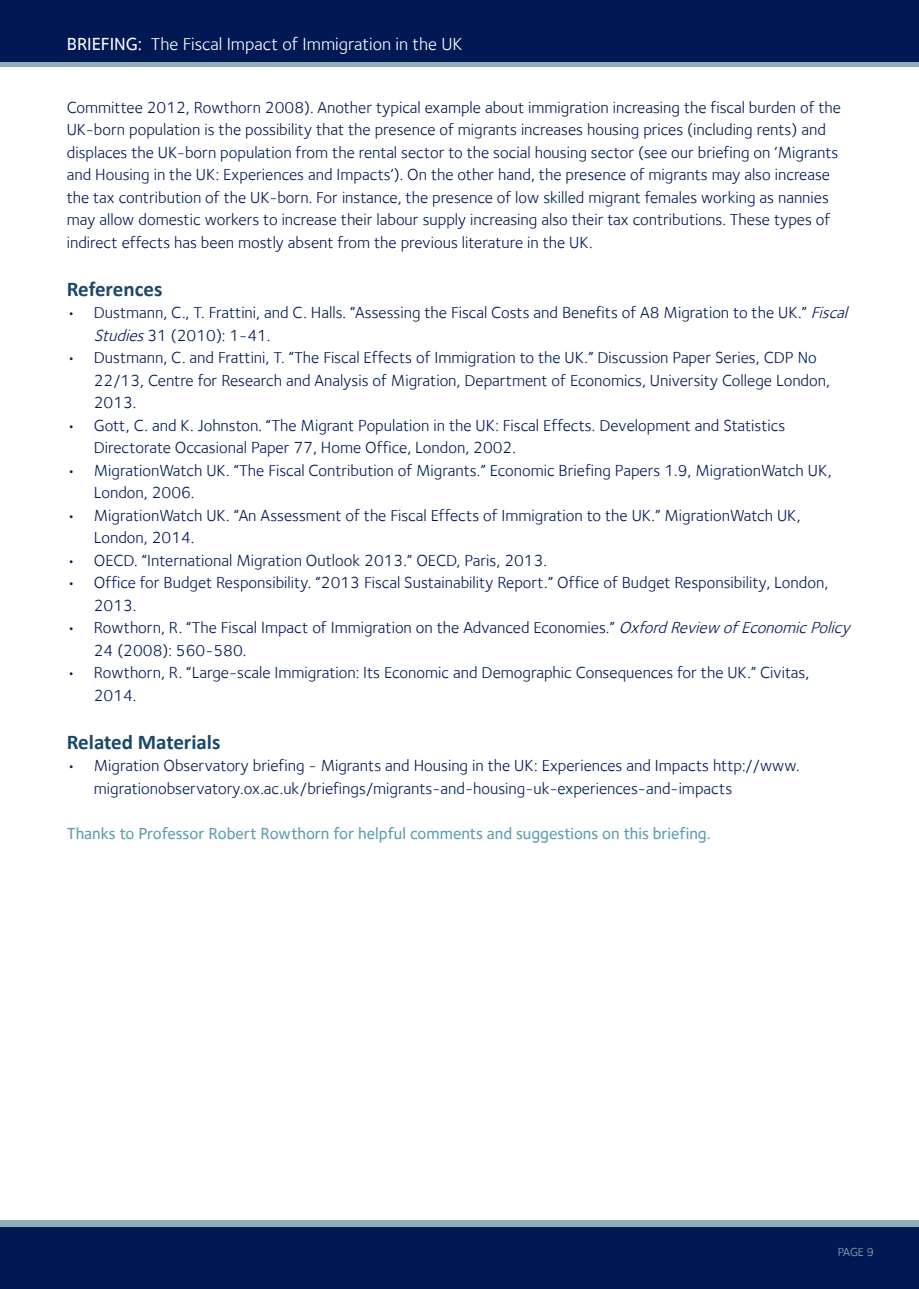
<style>
.page{position:relative;width:919px;height:1289px;background:#fff}
.page>*{position:absolute;margin:0;border:0;box-sizing:border-box;transform-origin:0 0}
.t1{font:700 21px "Calibri";color:#1c476b}
.t2{font:18px "Foundry Sterling";color:#fff}
.Body{font:16.5px/22.5px "Foundry Sterling";color:#001954}
.Highlight{font:500 16.5px "Foundry Sterling";color:#5c9baf}
.t3{font:12px "Foundry Sterling";color:#90aeb8}
.s1{font-weight:500}
.s2{font-style:italic}
</style>
<div class="page">
<div style="left:0;top:1226px;width:918px;height:62px;background:#001954"></div>
<div style="left:0;top:0;width:918px;height:63px;background:#001954"></div>
<hr style="left:0;top:63px;width:918px;height:4px;background:#90aeb8">
<div style="left:0;top:1219px;width:918px;height:7px;background:#90aeb8"></div>
<p class="t2" style="left:67px;top:34px;width:397px"><span class="s1">BRIEFING:</span> The Fiscal Impact of Immigration in the UK</p>
<p class="Body" style="left:67px;top:96px;width:775px">Committee 2012, Rowthorn 2008). Another typical example about immigration increasing the fiscal burden of the UK-born population is the possibility that the presence of migrants increases housing prices (including rents) and displaces the UK-born population from the rental sector to the social housing sector (see our briefing on ‘Migrants and Housing in the UK: Experiences and Impacts’). On the other hand, the presence of migrants may also increase the tax contribution of the UK-born. For instance, the presence of low skilled migrant females working as nannies may allow domestic workers to increase their labour supply increasing also their tax contributions. These types of indirect effects has been mostly absent from the previous literature in the UK.</p>
<h1 class="t1" style="left:67px;top:275px;width:97px">References</h1>
<p class="Body" style="left:94px;top:301px;width:760px;text-indent:-27px">• Dustmann, C., T. Frattini, and C. Halls. “Assessing the Fiscal Costs and Benefits of A8 Migration to the UK.” <span class="s2">Fiscal<br>Studies</span>31 (2010): 1-41.</p>
<p class="Body" style="left:94px;top:346px;width:737px;text-indent:-27px">• Dustmann, C. and Frattini, T. “The Fiscal Effects of Immigration to the UK.” Discussion Paper Series, CDP No<br>22/13, Centre for Research and Analysis of Migration, Department of Economics, University College London,<br>2013.</p>
<p class="Body" style="left:94px;top:414px;width:693px;text-indent:-27px">• Gott, C. and K. Johnston. “The Migrant Population in the UK: Fiscal Effects. Development and Statistics<br>Directorate Occasional Paper 77, Home Office, London, 2002.</p>
<p class="Body" style="left:94px;top:459px;width:739px;text-indent:-27px">• MigrationWatch UK. “The Fiscal Contribution of Migrants.” Economic Briefing Papers 1.9, MigrationWatch UK,<br>London, 2006.</p>
<p class="Body" style="left:94px;top:504px;width:708px;text-indent:-27px">• MigrationWatch UK. “An Assessment of the Fiscal Effects of Immigration to the UK.” MigrationWatch UK,<br>London, 2014.</p>
<p class="Body" style="left:67px;top:549px;width:481px">• OECD. “International Migration Outlook 2013.” OECD, Paris, 2013.</p>
<p class="Body" style="left:94px;top:571px;width:735px;text-indent:-27px">• Office for Budget Responsibility. “2013 Fiscal Sustainability Report.” Office of Budget Responsibility, London,<br>2013.</p>
<p class="Body" style="left:94px;top:616px;width:757px;text-indent:-27px">• Rowthorn, R. “The Fiscal Impact of Immigration on the Advanced Economies.” <span class="s2">OxfordReview ofEconomicPolicy<br></span>24 (2008): 560-580.</p>
<p class="Body" style="left:94px;top:661px;width:717px;text-indent:-27px">• Rowthorn, R. “Large-scale Immigration: Its Economic and Demographic Consequences for the UK.” Civitas,<br>2014.</p>
<h1 class="t1" style="left:67px;top:728px;width:155px">Related Materials</h1>
<p class="Body" style="left:94px;top:754px;width:707px;text-indent:-27px">• Migration Observatory briefing - Migrants and Housing in the UK: Experiences and Impacts http://www. migrationobservatory.ox.ac.uk/briefings/migrants-and-housing-uk-experiences-and-impacts</p>
<p class="Highlight" style="left:67px;top:823px;width:645px">Thanks to Professor Robert Rowthorn for helpful comments and suggestions on this briefing.</p>
<p class="t3" style="left:837px;top:1244px;width:38px">PAGE 9</p>
</div>
